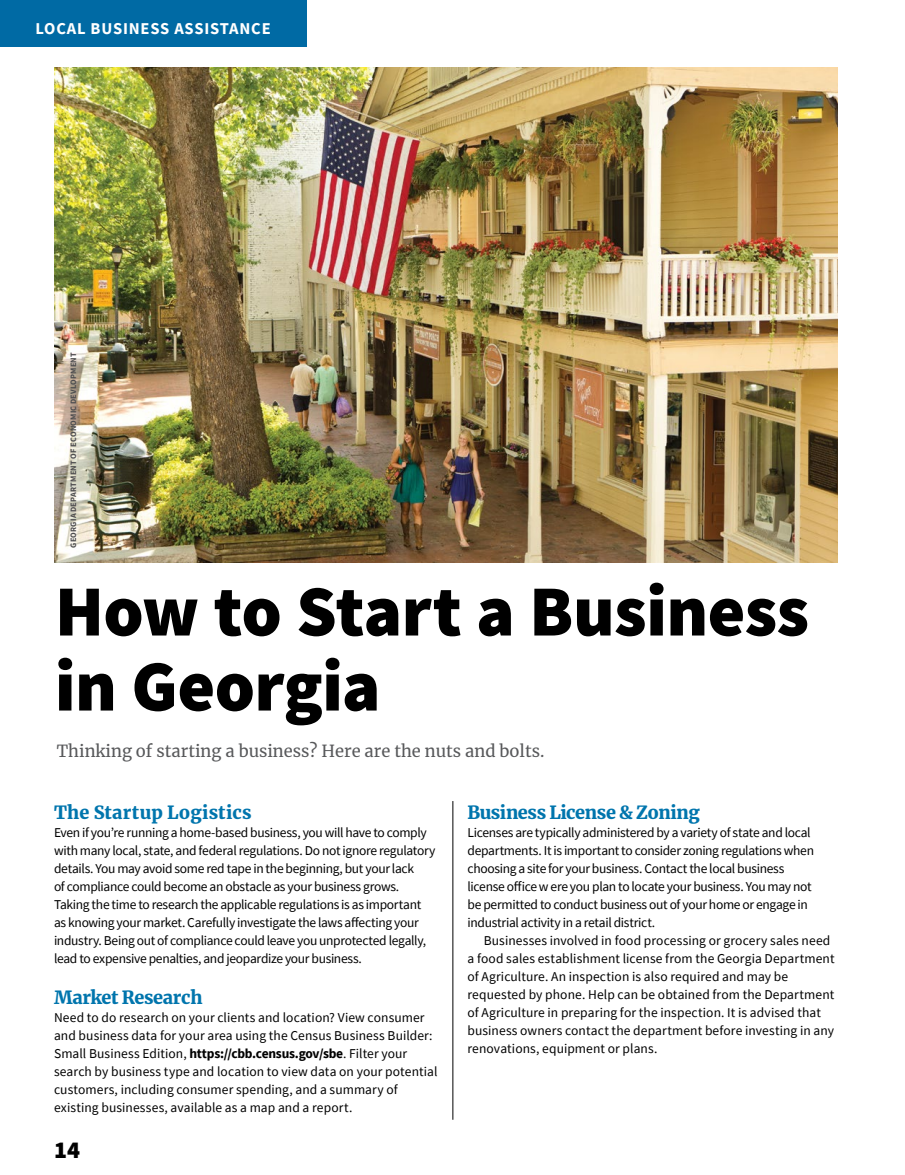
<style>
.page{position:relative;width:905px;height:1175px;background:#fff}
.page>*{position:absolute;margin:0;border:0;box-sizing:border-box;transform-origin:0 0}
.Article_title{font:900 72px/75px "Source Sans Pro";letter-spacing:-.01em;color:#000}
.t1{font:900 24px "Source Sans Pro";color:#000}
.t2{font:900 18px "Merriweather";letter-spacing:-.015em;color:#0075ad}
.t3{font:900 18px "Merriweather";letter-spacing:.01em;color:#0075ad}
.Article_subtitle{font:16.5px "Merriweather";color:#58595b}
.t4{font:700 16.5px "Source Sans Pro";letter-spacing:.05em;color:#fff}
.t5{font:13.5px/18px "Source Sans Pro";letter-spacing:-.015em;color:#000}
.t6{font:13.5px/18px "Source Sans Pro";letter-spacing:.01em;color:#000}
.t7{font:13.5px/18px "Source Sans Pro";letter-spacing:.005em;color:#000}
.t8{font:700 8.25px "Source Sans Pro";letter-spacing:.025em;color:#4d4d4f}
.s1{font-weight:700}
</style>
<div class="page">
<div style="left:0;top:0;width:306px;height:46px;background:#006aa4"></div>
<img style="left:55px;top:68px;width:782px;height:495px">
<hr style="left:452px;top:801px;width:1px;height:318px;background:#000">
<p class="t4" style="left:35px;top:17px;width:237px">LOCAL BUSINESS ASSISTANCE</p>
<p class="t8" style="left:68px;top:548px;width:197px;rotate:-90deg">GEORGIA DEPARTMENT OF ECONOMIC DEVLOPMENT</p>
<h2 class="Article_title" style="left:55px;top:573px;width:755px">How to Start a Business in Georgia</h2>
<h3 class="Article_subtitle" style="left:57px;top:740px;width:489px">Thinking of starting a business? Here are the nuts and bolts.</h3>
<h3 class="t3" style="left:54px;top:799px;width:199px">The Startup Logistics</h3>
<p class="t5" style="left:54px;top:823px;width:383px">Even if you’re running a home-based business, you will have to comply with many local, state, and federal regulations. Do not ignore regulatory details. You may avoid some red tape in the beginning, but your lack<br>of compliance could become an obstacle as your business grows.<br>Taking the time to research the applicable regulations is as important as knowing your market. Carefully investigate the laws affecting your industry. Being out of compliance could leave you unprotected legally, lead to expensive penalties, and jeopardize your business.</p>
<h3 class="t2" style="left:54px;top:985px;width:150px">Market Research</h3>
<p class="t7" style="left:54px;top:1008px;width:385px">Need to do research on your clients and location? View consumer and business data for your area using the Census Business Builder:<br>Small Business Edition, <span class="s1">https://cbb.census.gov/sbe</span>. Filter your search by business type and location to view data on your potential customers, including consumer spending, and a summary of existing businesses, available as a map and a report.</p>
<h2 class="t1" style="left:54px;top:1133px;width:28px">14</h2>
<h3 class="t2" style="left:467px;top:799px;width:234px">Business License &amp; Zoning</h3>
<p class="t5" style="left:467px;top:823px;width:348px">Licenses are typically administered by a variety of state and local departments. It is important to consider zoning regulations when choosing a site for your business. Contact the local business license office w ere you plan to locate your business. You may not be permitted to conduct business out of your home or engage in industrial activity in a retail district.</p>
<p class="t6" style="left:467px;top:931px;width:368px;text-indent:16px">Businesses involved in food processing or grocery sales need a food sales establishment license from the Georgia Department of Agriculture. An inspection is also required and may be requested by phone. Help can be obtained from the Department of Agriculture in preparing for the inspection. It is advised that business owners contact the department before investing in any renovations, equipment or plans.</p>
</div>
